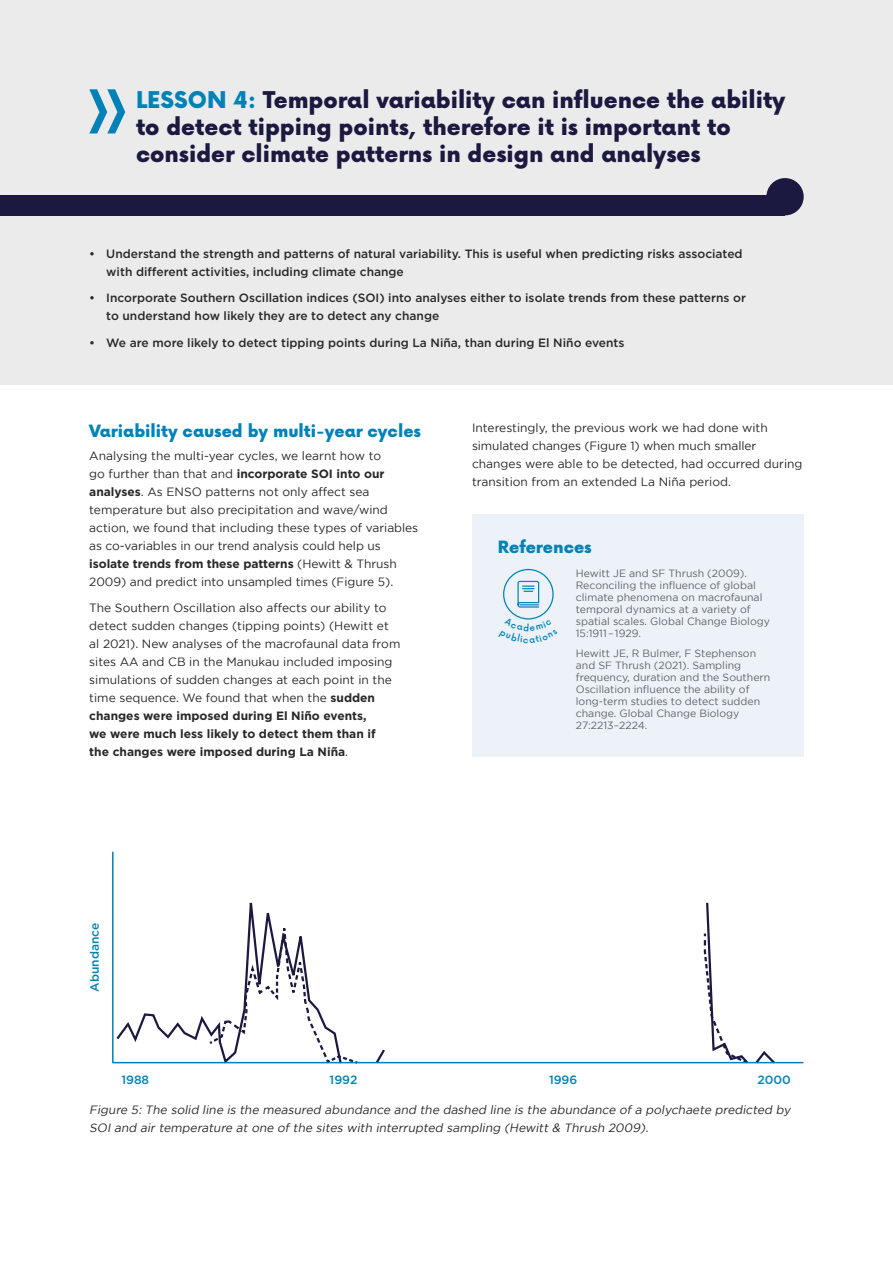
<style>
.page{position:relative;width:893px;height:1263px;background:#fff}
.page>*{position:absolute;margin:0;border:0;box-sizing:border-box;transform-origin:0 0}
.t1{font:900 22.5px/27px "Now";color:#1b193f}
.t2{font:900 16.5px "Now";color:#0082b6}
.t3{font:12px/18px "Gotham";color:#292829}
.t4{font:500 12px/18px "Gotham";color:#292829}
.t5{font:italic 12px/18px "Gotham";color:#292829}
.t6{font:500 12px "Gotham";color:#0082b6}
.t7{font:10.5px/12px "Gotham";color:#636466}
.s1{color:#0082b6}
.s2{font-weight:700}
</style>
<div class="page">
<div style="left:0;top:0;width:893px;height:385px;background:#ebebec"></div>
<div style="left:0;top:195px;width:784px;height:20px;background:#1b193f"></div>
<div style="left:766px;top:178px;width:38px;height:37px;background:#1b193f;border-radius:50%"></div>
<div style="left:472px;top:514px;width:332px;height:242px;background:#ecf2f8"></div>
<div style="left:503px;top:569px;width:51px;height:50px;border:1px solid #0082b6;border-radius:50%"></div>
<svg style="left:517px;top:580px;width:23px;height:28px"></svg>
<svg style="left:89px;top:89px;width:36px;height:44px"></svg>
<hr style="left:112px;top:852px;width:2px;height:210px;background:#0082b6">
<svg style="left:374px;top:1049px;width:13px;height:15px"></svg>
<svg style="left:703px;top:902px;width:74px;height:162px"></svg>
<svg style="left:114px;top:902px;width:246px;height:162px"></svg>
<hr style="left:113px;top:1062px;width:690px;height:1px;background:#0082b6">
<svg style="left:520px;top:618px;width:17px;height:2px"></svg>
<h1 class="t1" style="left:136px;top:86px;width:651px"><span class="s1">LESSON 4:</span> Temporal variability can influence the ability to detect tipping points, therefore it is important to consider climate patterns in design and analyses</h1>
<p class="t4" style="left:106px;top:244px;width:638px;text-indent:-17px">• Understand the strength and patterns of natural variability. This is useful when predicting risks associated with different activities, including climate change</p>
<p class="t4" style="left:106px;top:289px;width:641px;text-indent:-17px">• Incorporate Southern Oscillation indices (SOI) into analyses either to isolate trends from these patterns or to understand how likely they are to detect any change</p>
<p class="t4" style="left:89px;top:333px;width:537px">• We are more likely to detect tipping points during La Niña, than during El Niño events</p>
<h2 class="t2" style="left:89px;top:419px;width:333px">Variability caused by multi-year cycles</h2>
<p class="t3" style="left:89px;top:446px;width:330px">Analysing the multi-year cycles, we learnt how to<br>go further than that and <span class="s2">incorporate SOI into our analyses</span>. As ENSO patterns not only affect sea temperature but also precipitation and wave/wind action, we found that including these types of variables as co-variables in our trend analysis could help us <span class="s2">isolate trends from these patterns</span> (Hewitt &amp; Thrush 2009) and predict into unsampled times (Figure 5).</p>
<p class="t3" style="left:89px;top:599px;width:313px">The Southern Oscillation also affects our ability to detect sudden changes (tipping points) (Hewitt et al 2021). New analyses of the macrofaunal data from sites AA and CB in the Manukau included imposing simulations of sudden changes at each point in the time sequence. We found that when the <span class="s2">sudden changes were imposed during El Niño events,<br>we were much less likely to detect them than if<br>the changes were imposed during La Niña</span>.</p>
<p class="t3" style="left:472px;top:419px;width:332px">Interestingly, the previous work we had done with simulated changes (Figure 1) when much smaller changes were able to be detected, had occurred during transition from an extended La Niña period.</p>
<h2 class="t2" style="left:498px;top:535px;width:95px">References</h2>
<p class="t7" style="left:576px;top:567px;width:196px">Hewitt JE and SF Thrush (2009).<br>Reconciling the influence of global climate phenomena on macrofaunal temporal dynamics at a variety of spatial scales. Global Change Biology<br>15:1911–1929.</p>
<p class="t7" style="left:576px;top:647px;width:196px">Hewitt JE, R Bulmer, F Stephenson and SF Thrush (2021). Sampling frequency, duration and the Southern<br>Oscillation influence the ability of long-term studies to detect sudden change. Global Change Biology<br>27:2213–2224.</p>
<p class="t6" style="left:87px;top:992px;width:70px;rotate:-90deg">Abundance</p>
<p class="t6" style="left:121px;top:1072px;width:29px">1988</p>
<p class="t6" style="left:330px;top:1072px;width:29px">1992</p>
<p class="t6" style="left:549px;top:1072px;width:30px">1996</p>
<p class="t6" style="left:757px;top:1072px;width:35px">2000</p>
<p class="t5" style="left:89px;top:1101px;width:705px">Figure 5: The solid line is the measured abundance and the dashed line is the abundance of a polychaete predicted by<br>SOI and air temperature at one of the sites with interrupted sampling (Hewitt &amp; Thrush 2009).</p>
</div>
